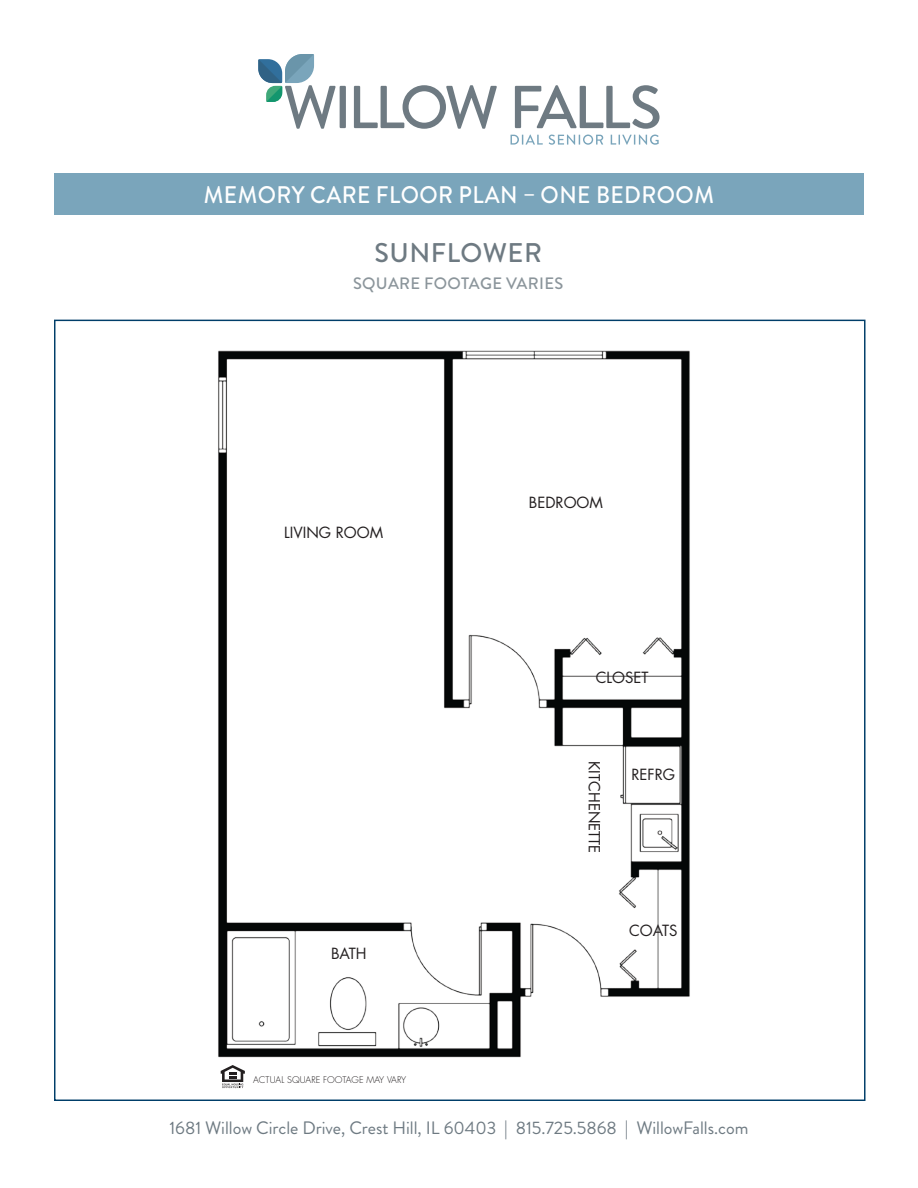
<style>
.page{position:relative;width:918px;height:1188px;background:#fff}
.page>*{position:absolute;margin:0;border:0;box-sizing:border-box;transform-origin:0 0}
.t1{font:500 27px "Brandon Grotesque";letter-spacing:.02em;color:#6e7a82}
.t2{font:500 24px "Brandon Grotesque";letter-spacing:.02em;color:#fff;scale:.94 1}
.t3{font:18px "Brandon Grotesque";color:#6e7a82}
.t4{font:500 16.5px "Brandon Grotesque";letter-spacing:.02em;color:#8b959b}
.t5{font:15px "Futura";color:#231f20}
.t6{font:300 9px "Futura";color:#231f20}
</style>
<div class="page">
<img style="left:218px;top:350px;width:472px;height:708px">
<svg style="left:221px;top:1065px;width:24px;height:23px"></svg>
<div style="left:54px;top:174px;width:810px;height:41px;background:#7aa5bb"></div>
<div style="left:340px;top:86px;width:6px;height:42px;background:#6e7a82"></div>
<svg style="left:354px;top:85px;width:143px;height:44px"></svg>
<svg style="left:515px;top:85px;width:144px;height:44px"></svg>
<svg style="left:258px;top:54px;width:78px;height:75px"></svg>
<svg style="left:511px;top:135px;width:32px;height:10px"></svg>
<svg style="left:549px;top:135px;width:54px;height:10px"></svg>
<svg style="left:611px;top:135px;width:48px;height:10px"></svg>
<h2 class="t2" style="left:204px;top:179px;width:544px">MEMORY CARE FLOOR PLAN – ONE BEDROOM</h2>
<h1 class="t1" style="left:374px;top:235px;width:169px">SUNFLOWER</h1>
<p class="t4" style="left:353px;top:272px;width:212px">SQUARE FOOTAGE VARIES</p>
<p class="t5" style="left:284px;top:522px;width:101px">LIVING ROOM</p>
<p class="t5" style="left:331px;top:944px;width:37px">BATH</p>
<p class="t6" style="left:253px;top:1074px;width:155px">ACTUAL SQUARE FOOTAGE MAY VARY</p>
<p class="t5" style="left:529px;top:492px;width:76px">BEDROOM</p>
<p class="t5" style="left:596px;top:667px;width:54px">CLOSET</p>
<p class="t5" style="left:605px;top:761px;width:93px;rotate:90deg">KITCHENETTE</p>
<p class="t5" style="left:632px;top:764px;width:45px">REFRG</p>
<p class="t5" style="left:629px;top:920px;width:50px">COATS</p>
<p class="t3" style="left:169px;top:1115px;width:581px">1681 Willow Circle Drive, Crest Hill, IL 60403 | 815.725.5868 | WillowFalls.com</p>
</div>
